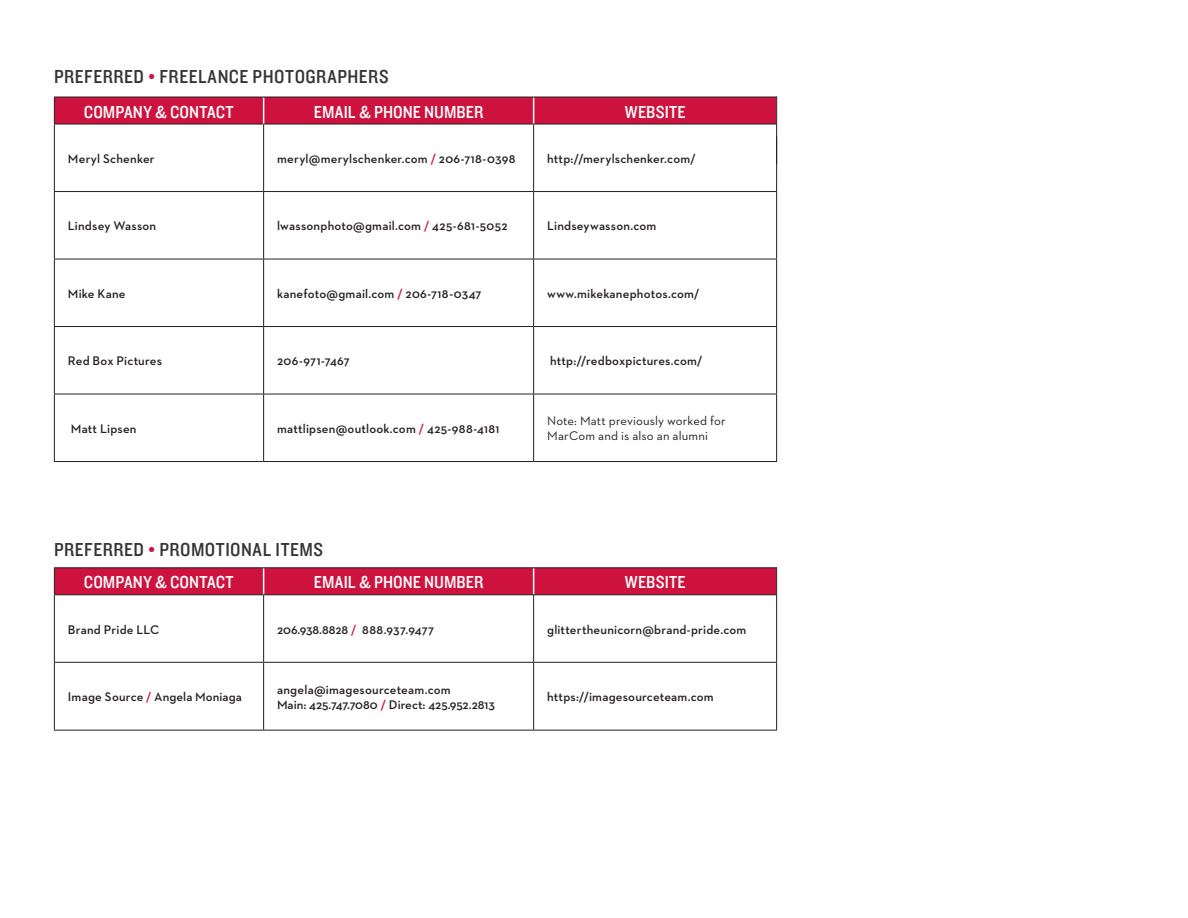
<style>
.page{position:relative;width:1188px;height:918px;background:#fff}
.page>*{position:absolute;margin:0;border:0;box-sizing:border-box;transform-origin:0 0}
.t1{font:19.5px "Knockout 30 Junior Welterwt";letter-spacing:.025em;color:#363536}
.t2{font:18px "Knockout 30 Junior Welterwt";letter-spacing:.005em;color:#fff}
.t3{font:600 12.75px/15.3px "Neutraface 2 Text";letter-spacing:.015em;color:#231f20}
.t4{font:12.75px/15.3px "Neutraface 2 Text";letter-spacing:.015em;color:#231f20}
.s1{color:#cd123d}
</style>
<div class="page">
<hr style="left:54px;top:124px;width:210px;height:1px;background:#231f20">
<hr style="left:54px;top:124px;width:1px;height:67px;background:#231f20">
<hr style="left:264px;top:124px;width:270px;height:1px;background:#231f20">
<hr style="left:263px;top:124px;width:1px;height:67px;background:#231f20">
<hr style="left:533px;top:124px;width:1px;height:67px;background:#231f20">
<hr style="left:54px;top:191px;width:210px;height:1px;background:#231f20">
<hr style="left:54px;top:192px;width:1px;height:67px;background:#231f20">
<hr style="left:264px;top:191px;width:270px;height:1px;background:#231f20">
<hr style="left:263px;top:192px;width:1px;height:67px;background:#231f20">
<hr style="left:534px;top:191px;width:243px;height:1px;background:#231f20">
<hr style="left:533px;top:192px;width:1px;height:67px;background:#231f20">
<hr style="left:776px;top:192px;width:1px;height:67px;background:#231f20">
<hr style="left:54px;top:259px;width:210px;height:1px;background:#231f20">
<hr style="left:54px;top:259px;width:1px;height:67px;background:#231f20">
<hr style="left:264px;top:259px;width:270px;height:1px;background:#231f20">
<hr style="left:263px;top:259px;width:1px;height:67px;background:#231f20">
<hr style="left:534px;top:259px;width:243px;height:1px;background:#231f20">
<hr style="left:533px;top:259px;width:1px;height:67px;background:#231f20">
<hr style="left:776px;top:259px;width:1px;height:67px;background:#231f20">
<hr style="left:54px;top:326px;width:210px;height:1px;background:#231f20">
<hr style="left:54px;top:327px;width:1px;height:67px;background:#231f20">
<hr style="left:264px;top:326px;width:270px;height:1px;background:#231f20">
<hr style="left:263px;top:327px;width:1px;height:67px;background:#231f20">
<hr style="left:534px;top:326px;width:243px;height:1px;background:#231f20">
<hr style="left:533px;top:327px;width:1px;height:67px;background:#231f20">
<hr style="left:776px;top:327px;width:1px;height:67px;background:#231f20">
<hr style="left:54px;top:394px;width:210px;height:1px;background:#231f20">
<hr style="left:54px;top:394px;width:1px;height:67px;background:#231f20">
<hr style="left:264px;top:394px;width:270px;height:1px;background:#231f20">
<hr style="left:263px;top:394px;width:1px;height:67px;background:#231f20">
<hr style="left:534px;top:394px;width:243px;height:1px;background:#231f20">
<hr style="left:533px;top:394px;width:1px;height:67px;background:#231f20">
<hr style="left:776px;top:394px;width:1px;height:67px;background:#231f20">
<hr style="left:54px;top:461px;width:210px;height:1px;background:#231f20">
<hr style="left:264px;top:461px;width:270px;height:1px;background:#231f20">
<hr style="left:534px;top:461px;width:243px;height:1px;background:#231f20">
<hr style="left:534px;top:124px;width:243px;height:1px;background:#231f20">
<hr style="left:776px;top:124px;width:1px;height:67px;background:#231f20">
<svg style="left:54px;top:97px;width:723px;height:27px;background:#c6133c"></svg>
<hr style="left:54px;top:595px;width:1px;height:67px;background:#231f20">
<hr style="left:263px;top:595px;width:1px;height:67px;background:#231f20">
<hr style="left:533px;top:595px;width:1px;height:67px;background:#231f20">
<hr style="left:776px;top:595px;width:1px;height:67px;background:#231f20">
<hr style="left:54px;top:662px;width:210px;height:1px;background:#231f20">
<hr style="left:54px;top:663px;width:1px;height:67px;background:#231f20">
<hr style="left:264px;top:662px;width:270px;height:1px;background:#231f20">
<hr style="left:263px;top:663px;width:1px;height:67px;background:#231f20">
<hr style="left:534px;top:662px;width:243px;height:1px;background:#231f20">
<hr style="left:533px;top:663px;width:1px;height:67px;background:#231f20">
<hr style="left:776px;top:663px;width:1px;height:67px;background:#231f20">
<hr style="left:54px;top:730px;width:210px;height:1px;background:#231f20">
<hr style="left:264px;top:730px;width:270px;height:1px;background:#231f20">
<hr style="left:534px;top:730px;width:243px;height:1px;background:#231f20">
<hr style="left:54px;top:567px;width:210px;height:1px;background:#231f20">
<hr style="left:264px;top:567px;width:270px;height:1px;background:#231f20">
<hr style="left:534px;top:567px;width:243px;height:1px;background:#231f20">
<svg style="left:54px;top:568px;width:723px;height:27px;background:#c6133d"></svg>
<h1 class="t1" style="left:54px;top:64px;width:336px">PREFERRED <span class="s1">•</span> FREELANCE PHOTOGRAPHERS</h1>
<h2 class="t2" style="left:84px;top:100px;width:151px">COMPANY &amp; CONTACT</h2>
<h2 class="t2" style="left:314px;top:100px;width:171px">EMAIL &amp; PHONE NUMBER</h2>
<h2 class="t2" style="left:625px;top:100px;width:62px">WEBSITE</h2>
<p class="t3" style="left:68px;top:151px;width:88px">Meryl Schenker</p>
<p class="t3" style="left:277px;top:151px;width:240px">meryl@merylschenker.com <span class="s1">/</span> 206-718-0398</p>
<p class="t3" style="left:547px;top:151px;width:150px">http://merylschenker.com/</p>
<p class="t3" style="left:68px;top:218px;width:90px">Lindsey Wasson</p>
<p class="t3" style="left:277px;top:218px;width:232px">lwassonphoto@gmail.com <span class="s1">/</span> 425-681-5052</p>
<p class="t3" style="left:547px;top:218px;width:111px">Lindseywasson.com</p>
<p class="t3" style="left:68px;top:286px;width:59px">Mike Kane</p>
<p class="t3" style="left:277px;top:286px;width:206px">kanefoto@gmail.com <span class="s1">/</span> 206-718-0347</p>
<p class="t3" style="left:547px;top:286px;width:154px">www.mikekanephotos.com/</p>
<p class="t3" style="left:68px;top:353px;width:96px">Red Box Pictures</p>
<p class="t3" style="left:277px;top:353px;width:74px">206-971-7467</p>
<p class="t3" style="left:550px;top:353px;width:154px">http://redboxpictures.com/</p>
<p class="t3" style="left:71px;top:421px;width:67px">Matt Lipsen</p>
<p class="t3" style="left:277px;top:421px;width:224px">mattlipsen@outlook.com <span class="s1">/</span> 425-988-4181</p>
<p class="t4" style="left:547px;top:413px;width:180px">Note: Matt previously worked for<br>MarCom and is also an alumni</p>
<h1 class="t1" style="left:54px;top:536px;width:271px">PREFERRED <span class="s1">•</span> PROMOTIONAL ITEMS</h1>
<h2 class="t2" style="left:84px;top:570px;width:151px">COMPANY &amp; CONTACT</h2>
<h2 class="t2" style="left:314px;top:570px;width:171px">EMAIL &amp; PHONE NUMBER</h2>
<h2 class="t2" style="left:625px;top:570px;width:62px">WEBSITE</h2>
<p class="t3" style="left:68px;top:621px;width:93px">Brand Pride LLC</p>
<p class="t3" style="left:277px;top:621px;width:159px">206.938.8828 <span class="s1">/</span> 888.937.9477</p>
<p class="t3" style="left:547px;top:621px;width:201px">glittertheunicorn@brand-pride.com</p>
<p class="t3" style="left:68px;top:689px;width:176px">Image Source <span class="s1">/</span> Angela Moniaga</p>
<p class="t3" style="left:277px;top:681px;width:219px">angela@imagesourceteam.com<br>Main: 425.747.7080 <span class="s1">/</span> Direct: 425.952.2813</p>
<p class="t3" style="left:547px;top:689px;width:168px">https://imagesourceteam.com</p>
</div>
